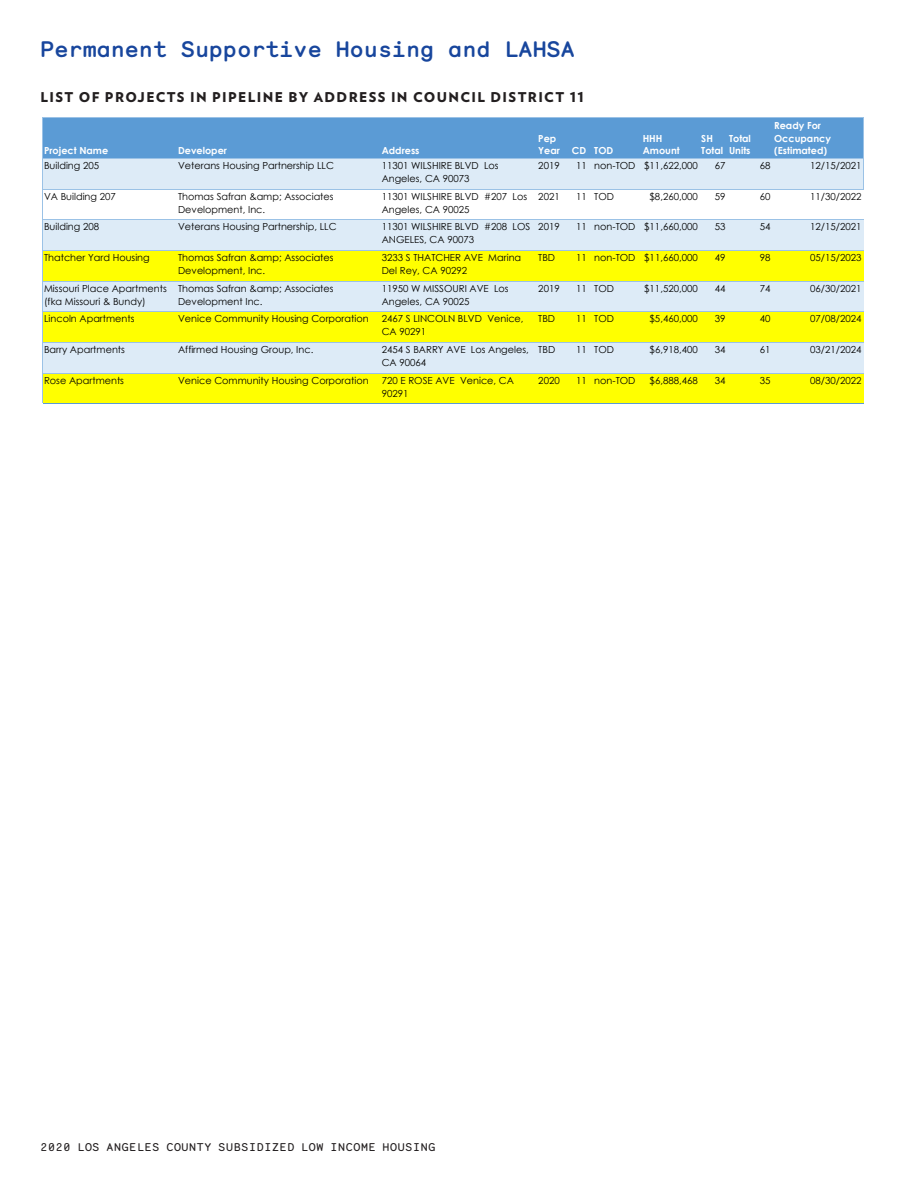
<style>
.page{position:relative;width:918px;height:1188px;background:#fff}
.page>*{position:absolute;margin:0;border:0;box-sizing:border-box;transform-origin:0 0}
.t1{font:700 22.5px "Monosten";letter-spacing:.005em;color:#18469d}
.t2{font:900 13.5px "Verlag";letter-spacing:.1em;color:#231f20}
.t3{font:11.25px "Monosten";letter-spacing:.06em;color:#231f20}
.t4{font:9.75px/13.2px "Century Gothic";color:#000}
.t5{font:700 9.75px/12.3px "Century Gothic";color:#fff}
</style>
<div class="page">
<div style="left:43px;top:118px;width:820px;height:41px;background:#5b9bd5"></div>
<div style="left:43px;top:158px;width:820px;height:31px;background:#ddebf7"></div>
<div style="left:43px;top:220px;width:820px;height:31px;background:#ddebf7"></div>
<div style="left:43px;top:251px;width:820px;height:30px;background:#ff0"></div>
<div style="left:43px;top:281px;width:820px;height:31px;background:#ddebf7"></div>
<div style="left:43px;top:312px;width:820px;height:31px;background:#ff0"></div>
<div style="left:43px;top:343px;width:820px;height:30px;background:#ddebf7"></div>
<div style="left:43px;top:373px;width:820px;height:30px;background:#ff0"></div>
<hr style="left:42px;top:117px;width:1px;height:286px;background:#9bc2e6">
<hr style="left:863px;top:118px;width:1px;height:71px;background:#9bc2e6">
<hr style="left:43px;top:117px;width:821px;height:1px;background:#9bc2e6">
<hr style="left:43px;top:158px;width:821px;height:1px;background:#9bc2e6">
<hr style="left:43px;top:189px;width:821px;height:1px;background:#9bc2e6">
<hr style="left:43px;top:219px;width:820px;height:1px;background:#9bc2e6">
<hr style="left:43px;top:250px;width:820px;height:1px;background:#9bc2e6">
<hr style="left:43px;top:281px;width:820px;height:1px;background:#9bc2e6">
<hr style="left:43px;top:312px;width:820px;height:1px;background:#9bc2e6">
<hr style="left:43px;top:342px;width:820px;height:1px;background:#9bc2e6">
<hr style="left:43px;top:373px;width:820px;height:1px;background:#9bc2e6">
<hr style="left:43px;top:403px;width:820px;height:1px;background:#5b9bd5">
<h1 class="t1" style="left:40px;top:35px;width:536px">Permanent Supportive Housing and LAHSA</h1>
<h2 class="t2" style="left:40px;top:86px;width:545px">LIST OF PROJECTS IN PIPELINE BY ADDRESS IN COUNCIL DISTRICT 11</h2>
<p class="t4" style="left:418px;top:91px;width:72px">FEBRUARY 2021</p>
<p class="t5" style="left:44px;top:144px;width:66px">Project Name</p>
<p class="t5" style="left:178px;top:144px;width:50px">Developer</p>
<p class="t5" style="left:382px;top:144px;width:39px">Address</p>
<p class="t5" style="left:538px;top:131px;width:77px">Pep<br>Year CD TOD</p>
<p class="t5" style="left:643px;top:131px;width:39px">HHH<br>Amount</p>
<p class="t5" style="left:701px;top:131px;width:23px">SH<br>Total</p>
<p class="t5" style="left:729px;top:131px;width:23px">Total<br>Units</p>
<p class="t5" style="left:774px;top:119px;width:58px">Ready For<br>Occupancy (Estimated)</p>
<p class="t4" style="left:44px;top:159px;width:57px">Building 205</p>
<p class="t4" style="left:178px;top:159px;width:157px">Veterans Housing Partnership LLC</p>
<p class="t4" style="left:382px;top:159px;width:119px">11301 WILSHIRE BLVD Los<br>Angeles, CA 90073</p>
<p class="t4" style="left:538px;top:159px;width:23px">2019</p>
<p class="t4" style="left:576px;top:159px;width:123px">11 non-TOD $11,622,000</p>
<p class="t4" style="left:715px;top:159px;width:12px">67</p>
<p class="t4" style="left:760px;top:159px;width:12px">68</p>
<p class="t4" style="left:810px;top:159px;width:53px">12/15/2021</p>
<p class="t4" style="left:44px;top:189px;width:73px">VA Building 207</p>
<p class="t4" style="left:178px;top:189px;width:157px">Thomas Safran &amp;amp; Associates<br>Development, Inc.</p>
<p class="t4" style="left:382px;top:189px;width:147px">11301 WILSHIRE BLVD #207 Los<br>Angeles, CA 90025</p>
<p class="t4" style="left:538px;top:189px;width:23px">2021</p>
<p class="t4" style="left:576px;top:189px;width:39px">11 TOD</p>
<p class="t4" style="left:650px;top:189px;width:50px">$8,260,000</p>
<p class="t4" style="left:715px;top:189px;width:12px">59</p>
<p class="t4" style="left:760px;top:189px;width:12px">60</p>
<p class="t4" style="left:810px;top:189px;width:53px">11/30/2022</p>
<p class="t4" style="left:44px;top:220px;width:57px">Building 208</p>
<p class="t4" style="left:178px;top:220px;width:160px">Veterans Housing Partnership, LLC</p>
<p class="t4" style="left:382px;top:220px;width:150px">11301 WILSHIRE BLVD #208 LOS<br>ANGELES, CA 90073</p>
<p class="t4" style="left:538px;top:220px;width:23px">2019</p>
<p class="t4" style="left:576px;top:220px;width:123px">11 non-TOD $11,660,000</p>
<p class="t4" style="left:715px;top:220px;width:12px">53</p>
<p class="t4" style="left:760px;top:220px;width:12px">54</p>
<p class="t4" style="left:810px;top:220px;width:53px">12/15/2021</p>
<p class="t4" style="left:44px;top:251px;width:107px">Thatcher Yard Housing</p>
<p class="t4" style="left:178px;top:251px;width:157px">Thomas Safran &amp;amp; Associates<br>Development, Inc.</p>
<p class="t4" style="left:382px;top:251px;width:141px">3233 S THATCHER AVE Marina<br>Del Rey, CA 90292</p>
<p class="t4" style="left:538px;top:251px;width:18px">TBD</p>
<p class="t4" style="left:576px;top:251px;width:123px">11 non-TOD $11,660,000</p>
<p class="t4" style="left:715px;top:251px;width:12px">49</p>
<p class="t4" style="left:760px;top:251px;width:12px">98</p>
<p class="t4" style="left:810px;top:251px;width:53px">05/15/2023</p>
<p class="t4" style="left:44px;top:281px;width:124px">Missouri Place Apartments (fka Missouri &amp; Bundy)</p>
<p class="t4" style="left:178px;top:281px;width:157px">Thomas Safran &amp;amp; Associates<br>Development Inc.</p>
<p class="t4" style="left:382px;top:281px;width:129px">11950 W MISSOURI AVE Los<br>Angeles, CA 90025</p>
<p class="t4" style="left:538px;top:281px;width:23px">2019</p>
<p class="t4" style="left:576px;top:281px;width:39px">11 TOD</p>
<p class="t4" style="left:644px;top:281px;width:55px">$11,520,000</p>
<p class="t4" style="left:715px;top:281px;width:12px">44</p>
<p class="t4" style="left:760px;top:281px;width:12px">74</p>
<p class="t4" style="left:810px;top:281px;width:53px">06/30/2021</p>
<p class="t4" style="left:44px;top:312px;width:92px">Lincoln Apartments</p>
<p class="t4" style="left:178px;top:312px;width:192px">Venice Community Housing Corporation</p>
<p class="t4" style="left:382px;top:312px;width:143px">2467 S LINCOLN BLVD Venice,<br>CA 90291</p>
<p class="t4" style="left:538px;top:312px;width:18px">TBD</p>
<p class="t4" style="left:576px;top:312px;width:39px">11 TOD</p>
<p class="t4" style="left:650px;top:312px;width:50px">$5,460,000</p>
<p class="t4" style="left:715px;top:312px;width:12px">39</p>
<p class="t4" style="left:760px;top:312px;width:12px">40</p>
<p class="t4" style="left:810px;top:312px;width:53px">07/08/2024</p>
<p class="t4" style="left:44px;top:343px;width:82px">Barry Apartments</p>
<p class="t4" style="left:178px;top:343px;width:137px">Affirmed Housing Group, Inc.</p>
<p class="t4" style="left:382px;top:343px;width:149px">2454 S BARRY AVE Los Angeles,<br>CA 90064</p>
<p class="t4" style="left:538px;top:343px;width:18px">TBD</p>
<p class="t4" style="left:576px;top:343px;width:39px">11 TOD</p>
<p class="t4" style="left:650px;top:343px;width:50px">$6,918,400</p>
<p class="t4" style="left:715px;top:343px;width:12px">34</p>
<p class="t4" style="left:760px;top:343px;width:12px">61</p>
<p class="t4" style="left:810px;top:343px;width:53px">03/21/2024</p>
<p class="t4" style="left:44px;top:373px;width:82px">Rose Apartments</p>
<p class="t4" style="left:178px;top:373px;width:192px">Venice Community Housing Corporation</p>
<p class="t4" style="left:382px;top:373px;width:134px">720 E ROSE AVE Venice, CA<br>90291</p>
<p class="t4" style="left:538px;top:373px;width:23px">2020</p>
<p class="t4" style="left:576px;top:373px;width:61px">11 non-TOD</p>
<p class="t4" style="left:650px;top:373px;width:50px">$6,888,468</p>
<p class="t4" style="left:715px;top:373px;width:12px">34</p>
<p class="t4" style="left:760px;top:373px;width:12px">35</p>
<p class="t4" style="left:810px;top:373px;width:53px">08/30/2022</p>
<p class="t3" style="left:40px;top:1140px;width:397px">2020 LOS ANGELES COUNTY SUBSIDIZED LOW INCOME HOUSING</p>
</div>
